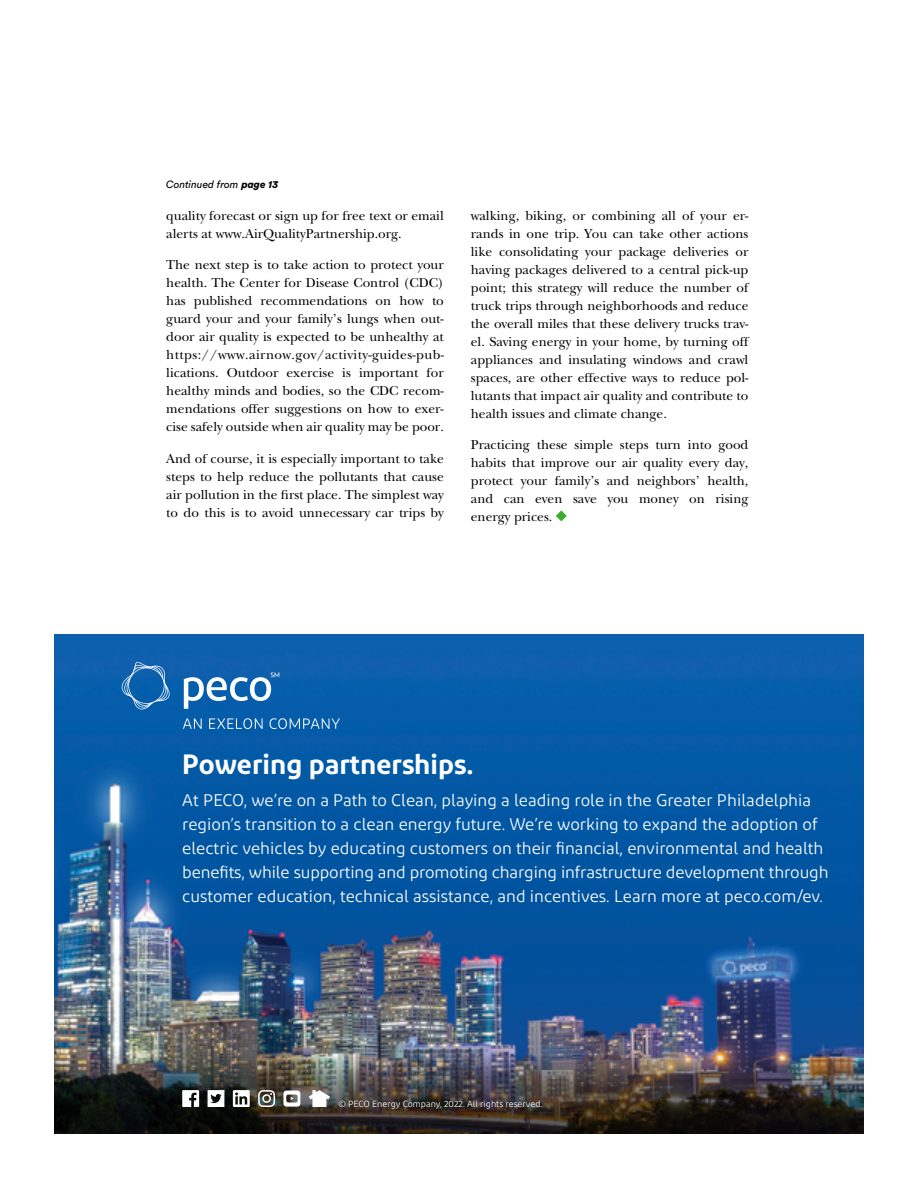
<style>
.page{position:relative;width:918px;height:1188px;background:#fff}
.page>*{position:absolute;margin:0;border:0;box-sizing:border-box;transform-origin:0 0}
.t1{font:600 27.9px "Diodrum";color:#fff}
.t2{font:16.8px/24px "Diodrum";color:#fff}
.t3{font:13.5px/18px "New Baskerville";color:#000;text-align:justify}
.t4{font:italic 10.5px "Circular Std";color:#000}
.t5{font:9px "Diodrum";color:#fff}
.s1{font-weight:900}
</style>
<div class="page">
<svg style="left:556px;top:510px;width:11px;height:11px"></svg>
<img style="left:54px;top:634px;width:810px;height:412px">
<svg style="left:122px;top:662px;width:218px;height:67px;background:#2470b4"></svg>
<img style="left:54px;top:1046px;width:810px;height:88px">
<svg style="left:182px;top:1090px;width:17px;height:17px"></svg>
<svg style="left:208px;top:1090px;width:16px;height:17px"></svg>
<svg style="left:233px;top:1090px;width:17px;height:17px"></svg>
<svg style="left:258px;top:1090px;width:17px;height:17px"></svg>
<svg style="left:309px;top:1090px;width:21px;height:17px"></svg>
<svg style="left:283px;top:1091px;width:17px;height:16px"></svg>
<p class="t4" style="left:166px;top:178px;width:113px">Continued from <span class="s1">page 13</span></p>
<p class="t3" style="left:166px;top:207px;width:279px">quality forecast or sign up for free text or email alerts at www.AirQualityPartnership.org.</p>
<p class="t3" style="left:166px;top:256px;width:279px">The next step is to take action to protect your health. The Center for Disease Control (CDC) has published recommendations on how to guard your and your family’s lungs when out&shy;door air quality is expected to be unhealthy at https://www.airnow.gov/activity-guides-pub&shy;lications. Outdoor exercise is important for healthy minds and bodies, so the CDC recom&shy;mendations offer suggestions on how to exer&shy;cise safely outside when air quality may be poor.</p>
<p class="t3" style="left:166px;top:450px;width:279px">And of course, it is especially important to take steps to help reduce the pollutants that cause air pollution in the first place. The simplest way to do this is to avoid unnecessary car trips by</p>
<p class="t3" style="left:471px;top:207px;width:279px">walking, biking, or combining all of your er&shy;rands in one trip. You can take other actions like consolidating your package deliveries or having packages delivered to a central pick-up point; this strategy will reduce the number of truck trips through neighborhoods and reduce the overall miles that these delivery trucks trav&shy;el. Saving energy in your home, by turning off appliances and insulating windows and crawl spaces, are other effective ways to reduce pol&shy;lutants that impact air quality and contribute to health issues and climate change.</p>
<p class="t3" style="left:471px;top:436px;width:279px">Practicing these simple steps turn into good habits that improve our air quality every day, protect your family’s and neighbors’ health, and can even save you money on rising energy prices.</p>
<h1 class="t1" style="left:182px;top:746px;width:293px">Powering partnerships.</h1>
<p class="t2" style="left:182px;top:788px;width:648px">At PECO, we’re on a Path to Clean, playing a leading role in the Greater Philadelphia region’s transition to a clean energy future. We’re working to expand the adoption of electric vehicles by educating customers on their financial, environmental and health benefits, while supporting and promoting charging infrastructure development through customer education, technical assistance, and incentives. Learn more at peco.com/ev.</p>
<p class="t5" style="left:338px;top:1098px;width:205px">© PECO Energy Company, 2022. All rights reserved.</p>
</div>
